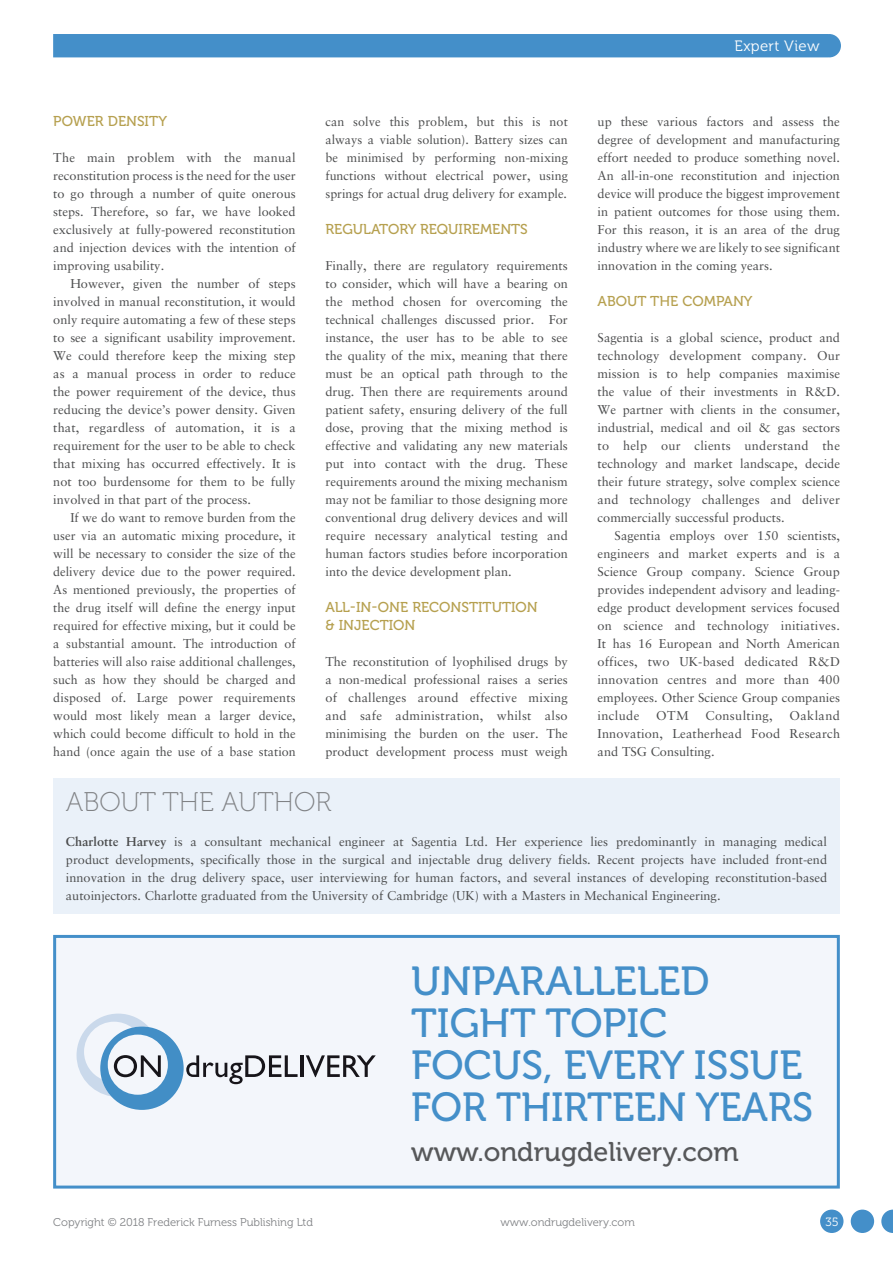
<style>
.page{position:relative;width:893px;height:1263px;background:#fff}
.page>*{position:absolute;margin:0;border:0;box-sizing:border-box;transform-origin:0 0}
.t1{font:40.5px/42px "Museo 500";color:#448fc9}
.t2{font:27px "Museo 500";color:#57585a}
.MF_Boxed_text_title{font:27px "Museo 100";color:#808285}
.t3{font:15px "Museo 300";letter-spacing:.025em;color:#fff}
.MF_Xhead{font:14.25px/18px "Museo 500";color:#b6a04f}
.MF_body_no_indent{font:12.75px/18px "Sabon LT Std";color:#4b4c4d;text-align:justify}
.MF_body{font:12.75px/18px "Sabon LT Std";color:#4b4c4d;text-align:justify}
.MF_body-2{font:12.75px "Sabon LT Std";letter-spacing:.025em;color:#4b4c4d}
.t4{font:12px "Museo 300";color:#fff}
.t5{font:11.25px "Museo 300";color:#808285}
.s1{font-weight:700}
</style>
<div class="page">
<div style="left:53px;top:34px;width:788px;height:23px;background:#448fc9"></div>
<div style="left:53px;top:778px;width:787px;height:136px;background:#eaf1f9"></div>
<div style="left:53px;top:935px;width:787px;height:253px;background:#f3f6fb;border:3px solid #448fc9"></div>
<svg style="left:77px;top:1013px;width:221px;height:97px"></svg>
<hr style="left:300px;top:1055px;width:3px;height:22px;background:#17151a">
<svg style="left:306px;top:1055px;width:70px;height:22px"></svg>
<svg style="left:881px;top:1209px;width:12px;height:24px"></svg>
<div style="left:851px;top:1209px;width:23px;height:24px;background:#448fc9;border-radius:50%"></div>
<div style="left:820px;top:1209px;width:23px;height:24px;background:#448fc9;border-radius:50%"></div>
<p class="MF_Xhead" style="left:53px;top:112px;width:115px">POWER DENSITY</p>
<p class="MF_body_no_indent" style="left:53px;top:148px;width:244px">The main problem with the manual reconstitution process is the need for the user to go through a number of quite onerous steps. Therefore, so far, we have looked exclusively at fully-powered reconstitution and injection devices with the intention of improving usability.</p>
<p class="MF_body" style="left:53px;top:274px;width:244px;text-indent:17px">However, given the number of steps involved in manual reconstitution, it would only require automating a few of these steps to see a significant usability improvement.<br>We could therefore keep the mixing step as a manual process in order to reduce the power requirement of the device, thus reducing the device’s power density. Given that, regardless of automation, it is a requirement for the user to be able to check that mixing has occurred effectively. It is not too burdensome for them to be fully involved in that part of the process.</p>
<p class="MF_body" style="left:53px;top:508px;width:244px;text-indent:17px">If we do want to remove burden from the user via an automatic mixing procedure, it will be necessary to consider the size of the delivery device due to the power required.<br>As mentioned previously, the properties of the drug itself will define the energy input required for effective mixing, but it could be a substantial amount. The introduction of batteries will also raise additional challenges, such as how they should be charged and disposed of. Large power requirements would most likely mean a larger device, which could become difficult to hold in the hand (once again the use of a base station</p>
<p class="MF_body" style="left:325px;top:112px;width:244px">can solve this problem, but this is not always a viable solution). Battery sizes can be minimised by performing non-mixing functions without electrical power, using springs for actual drug delivery for example.</p>
<p class="MF_Xhead" style="left:325px;top:220px;width:204px">REGULATORY REQUIREMENTS</p>
<p class="MF_body_no_indent" style="left:325px;top:256px;width:244px">Finally, there are regulatory requirements to consider, which will have a bearing on the method chosen for overcoming the technical challenges discussed prior. For instance, the user has to be able to see the quality of the mix, meaning that there must be an optical path through to the drug. Then there are requirements around patient safety, ensuring delivery of the full dose, proving that the mixing method is effective and validating any new materials put into contact with the drug. These requirements around the mixing mechanism may not be familiar to those designing more conventional drug delivery devices and will require necessary analytical testing and human factors studies before incorporation into the device development plan.</p>
<p class="MF_Xhead" style="left:325px;top:598px;width:214px">ALL-IN-ONE RECONSTITUTION &amp; INJECTION</p>
<p class="MF_body_no_indent" style="left:325px;top:652px;width:244px">The reconstitution of lyophilised drugs by a non-medical professional raises a series of challenges around effective mixing and safe administration, whilst also minimising the burden on the user. The product development process must weigh</p>
<p class="t3" style="left:735px;top:37px;width:87px">Expert View</p>
<p class="MF_body_no_indent" style="left:598px;top:112px;width:244px">up these various factors and assess the degree of development and manufacturing effort needed to produce something novel.<br>An all-in-one reconstitution and injection device will produce the biggest improvement in patient outcomes for those using them.<br>For this reason, it is an area of the drug industry where we are likely to see significant innovation in the coming years.</p>
<p class="MF_Xhead" style="left:598px;top:292px;width:156px">ABOUT THE COMPANY</p>
<p class="MF_body_no_indent" style="left:598px;top:328px;width:244px">Sagentia is a global science, product and technology development company. Our mission is to help companies maximise the value of their investments in R&amp;D.<br>We partner with clients in the consumer, industrial, medical and oil &amp; gas sectors to help our clients understand the technology and market landscape, decide their future strategy, solve complex science and technology challenges and deliver commercially successful products.</p>
<p class="MF_body" style="left:598px;top:526px;width:244px;text-indent:17px">Sagentia employs over 150 scientists, engineers and market experts and is a Science Group company. Science Group provides independent advisory and leading&shy;edge product development services focused on science and technology initiatives.<br>It has 16 European and North American offices, two UK-based dedicated R&amp;D innovation centres and more than 400 employees. Other Science Group companies include</p>
<p class="MF_body" style="left:598px;top:706px;width:244px;text-indent:192px">Oakland Innovation, Leatherhead Food Research and TSG Consulting.</p>
<p class="MF_body" style="left:656px;top:706px;width:34px">OTM</p>
<p class="MF_body-2" style="left:706px;top:708px;width:69px">Consulting,</p>
<p class="MF_Boxed_text_title" style="left:66px;top:788px;width:267px">ABOUT THE AUTHOR</p>
<p class="MF_body_no_indent" style="left:66px;top:832px;width:763px"><span class="s1">Charlotte Harvey</span> is a consultant mechanical engineer at Sagentia Ltd. Her experience lies predominantly in managing medical product developments, specifically those in the surgical and injectable drug delivery fields. Recent projects have included front-end innovation in the drug delivery space, user interviewing for human factors, and several instances of developing reconstitution-based autoinjectors. Charlotte graduated from the University of Cambridge (UK) with a Masters in Mechanical Engineering.</p>
<p class="t1" style="left:411px;top:960px;width:404px">UNPARALLELED<br>TIGHT TOPIC<br>FOCUS, EVERY ISSUE<br>FOR THIRTEEN YEARS</p>
<p class="t2" style="left:411px;top:1136px;width:329px">www.ondrugdelivery.com</p>
<p class="t5" style="left:53px;top:1216px;width:261px">Copyright © 2018 Frederick Furness Publishing Ltd</p>
<p class="t5" style="left:500px;top:1216px;width:136px">www.ondrugdelivery.com</p>
<p class="t4" style="left:825px;top:1215px;width:15px">35</p>
</div>
